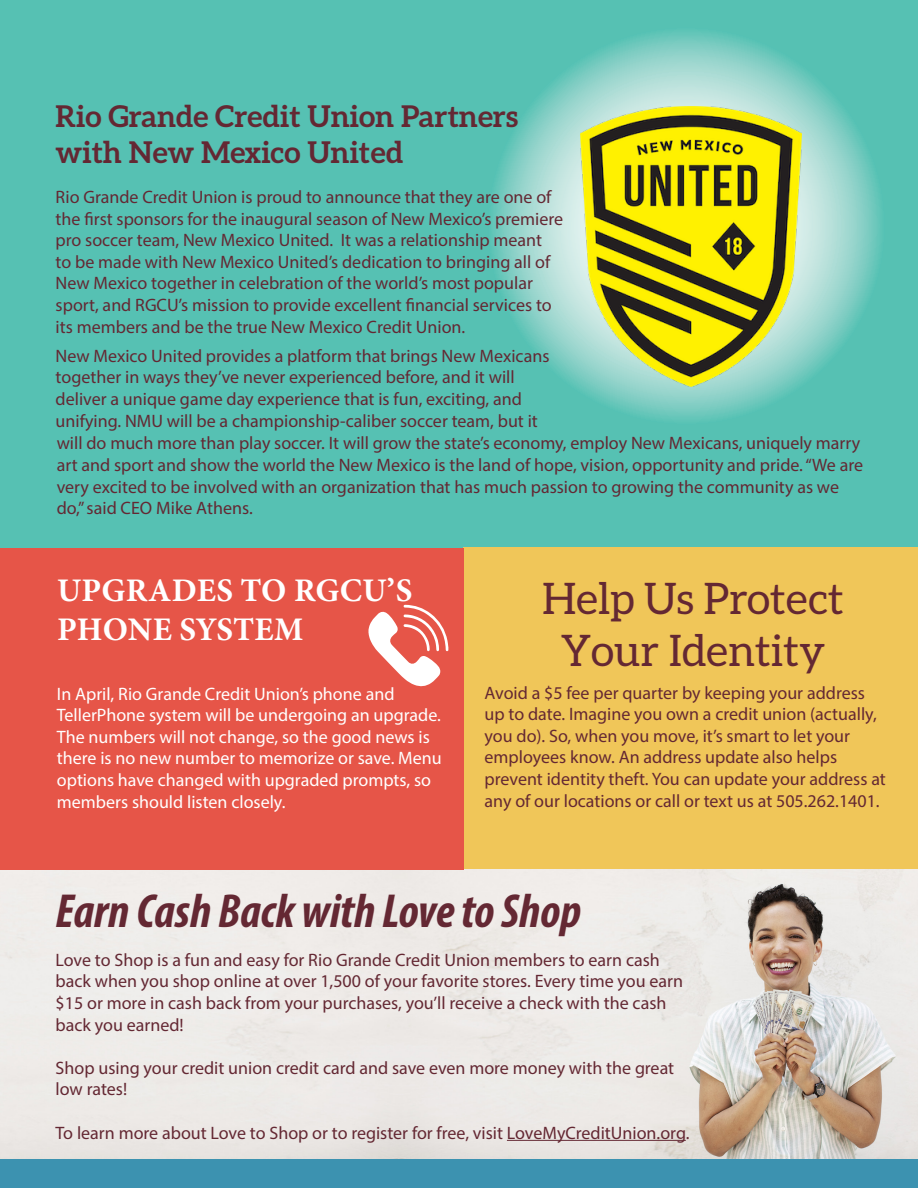
<style>
.page{position:relative;width:918px;height:1188px;background:#fff}
.page>*{position:absolute;margin:0;border:0;box-sizing:border-box;transform-origin:0 0}
.t1{font:italic 700 condensed 48px "Myriad Pro";color:#642833}
.t2{font:43.5px/52.2px "Aleo";color:#642833;text-align:center}
.t3{font:700 33px/39.6px "Minion Pro";letter-spacing:.01em;color:#fff}
.t4{font:700 30px/36px "Aleo";color:#642833}
.t5{font:18px/21.6px "Myriad Pro";color:#642833}
.t6{font:18px/21.6px "Myriad Pro";color:#fff}
</style>
<div class="page">
<img style="left:0;top:869px;width:918px;height:290px">
<div style="left:0;top:0;width:918px;height:549px;background:#56c1b3"></div>
<svg style="left:492px;top:32px;width:388px;height:388px"></svg>
<img style="left:581px;top:107px;width:220px;height:279px">
<div style="left:0;top:1160px;width:918px;height:28px;background:#3c92b0"></div>
<hr style="left:507px;top:1140px;width:179px;height:1px;background:#642833">
<div style="left:464px;top:547px;width:454px;height:322px;background:#f0c659"></div>
<div style="left:0;top:549px;width:464px;height:321px;background:#e65548"></div>
<svg style="left:369px;top:605px;width:79px;height:82px"></svg>
<p class="t4" style="left:56px;top:98px;width:464px">Rio Grande Credit Union Partners with New Mexico United</p>
<p class="t5" style="left:56px;top:186px;width:509px">Rio Grande Credit Union is proud to announce that they are one of the first sponsors for the inaugural season of New Mexico’s premiere pro soccer team, New Mexico United. It was a relationship meant<br>to be made with New Mexico United’s dedication to bringing all of New Mexico together in celebration of the world’s most popular sport, and RGCU’s mission to provide excellent financial services to its members and be the true New Mexico Credit Union.</p>
<p class="t5" style="left:56px;top:345px;width:809px">New Mexico United provides a platform that brings New Mexicans<br>together in ways they’ve never experienced before, and it will<br>deliver a unique game day experience that is fun, exciting, and<br>unifying. NMU will be a championship-caliber soccer team, but it<br>will do much more than play soccer. It will grow the state’s economy, employ New Mexicans, uniquely marry art and sport and show the world the New Mexico is the land of hope, vision, opportunity and pride. “We are very excited to be involved with an organization that has much passion to growing the community as we do,” said CEO Mike Athens.</p>
<p class="t3" style="left:57px;top:570px;width:357px">UPGRADES TO RGCU’S<br>PHONE SYSTEM</p>
<p class="t6" style="left:57px;top:682px;width:386px">In April, Rio Grande Credit Union’s phone and TellerPhone system will be undergoing an upgrade.<br>The numbers will not change, so the good news is there is no new number to memorize or save. Menu options have changed with upgraded prompts, so members should listen closely.</p>
<p class="t2" style="left:542px;top:571px;width:303px">Help Us Protect<br>Your Identity</p>
<p class="t5" style="left:485px;top:682px;width:403px">Avoid a $5 fee per quarter by keeping your address up to date. Imagine you own a credit union (actually, you do). So, when you move, it’s smart to let your employees know. An address update also helps prevent identity theft. You can update your address at any of our locations or call or text us at 505.262.1401.</p>
<p class="t1" style="left:56px;top:882px;width:527px">Earn Cash Back with Love to Shop</p>
<p class="t5" style="left:56px;top:949px;width:629px">Love to Shop is a fun and easy for Rio Grande Credit Union members to earn cash back when you shop online at over 1,500 of your favorite stores. Every time you earn $15 or more in cash back from your purchases, you’ll receive a check with the cash back you earned!</p>
<p class="t5" style="left:56px;top:1057px;width:620px">Shop using your credit union credit card and save even more money with the great low rates!</p>
<p class="t5" style="left:56px;top:1121px;width:635px">To learn more about Love to Shop or to register for free, visit LoveMyCreditUnion.org.</p>
</div>
